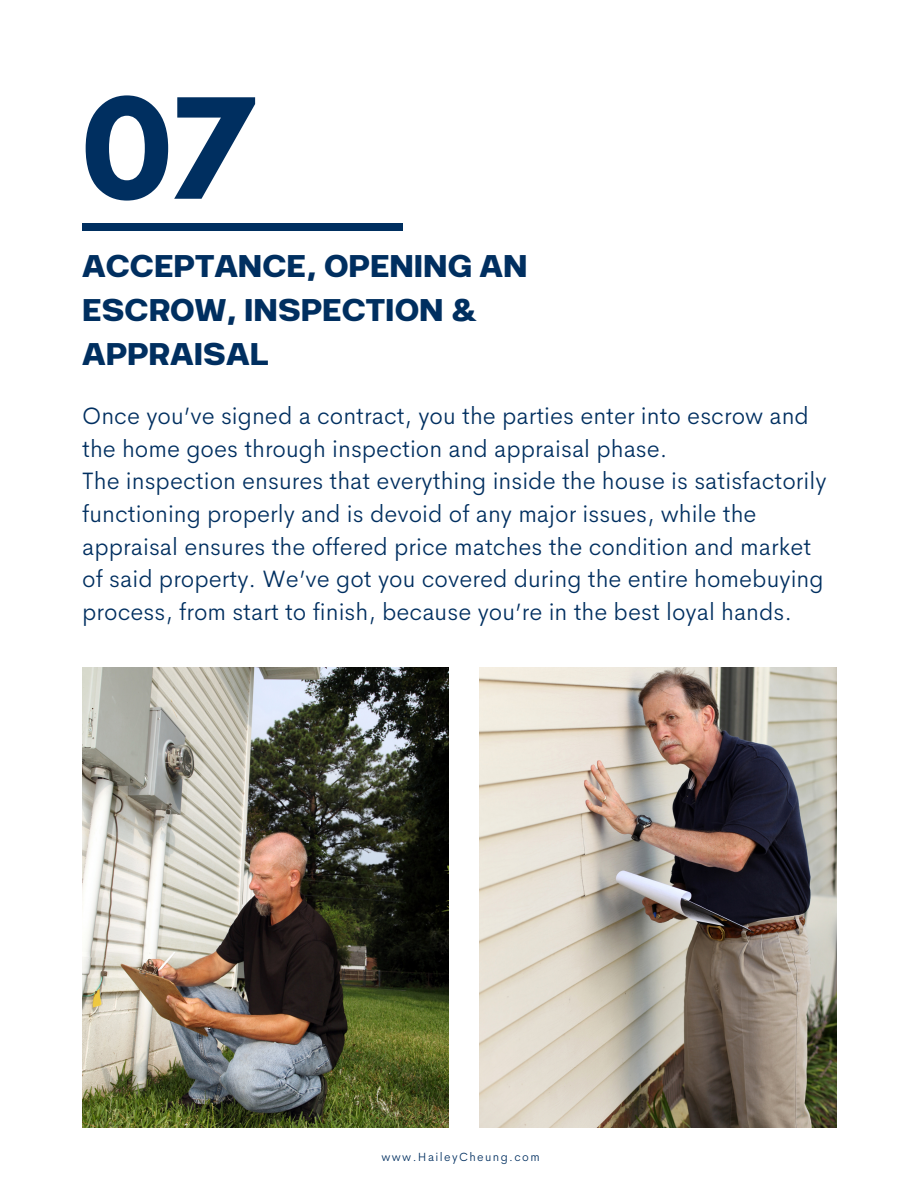
<style>
.page{position:relative;width:918px;height:1188px;background:#fff}
.page>*{position:absolute;margin:0;border:0;box-sizing:border-box;transform-origin:0 0}
.t1{font:700 123px "League Spartan";color:#002f60}
.t2{font:700 37.5px/43.8px "Breul Grotesk A";color:#002f60}
.t3{font:300 24px/32.7px "Cerebri Sans";color:#002f60}
.t4{font:300 12px "Cerebri Sans";letter-spacing:.115em;color:#002f60}
</style>
<div class="page">
<div style="left:82px;top:223px;width:321px;height:8px;background:#002f60"></div>
<img style="left:82px;top:668px;width:367px;height:460px">
<img style="left:480px;top:668px;width:356px;height:460px">
<p class="t1" style="left:82px;top:88px;width:171px">07</p>
<p class="t2" style="left:82px;top:240px;width:447px">ACCEPTANCE, OPENING AN<br>ESCROW, INSPECTION &amp;<br>APPRAISAL</p>
<p class="t3" style="left:82px;top:399px;width:728px">Once you’ve signed a contract, you the parties enter into escrow and the home goes through inspection and appraisal phase.</p>
<p class="t3" style="left:82px;top:465px;width:746px">The inspection ensures that everything inside the house is satisfactorily functioning properly and is devoid of any major issues, while the appraisal ensures the offered price matches the condition and market of said property. We’ve got you covered during the entire homebuying process, from start to finish, because you’re in the best loyal hands.</p>
<p class="t4" style="left:381px;top:1149px;width:160px">www.HaileyCheung.com</p>
</div>
